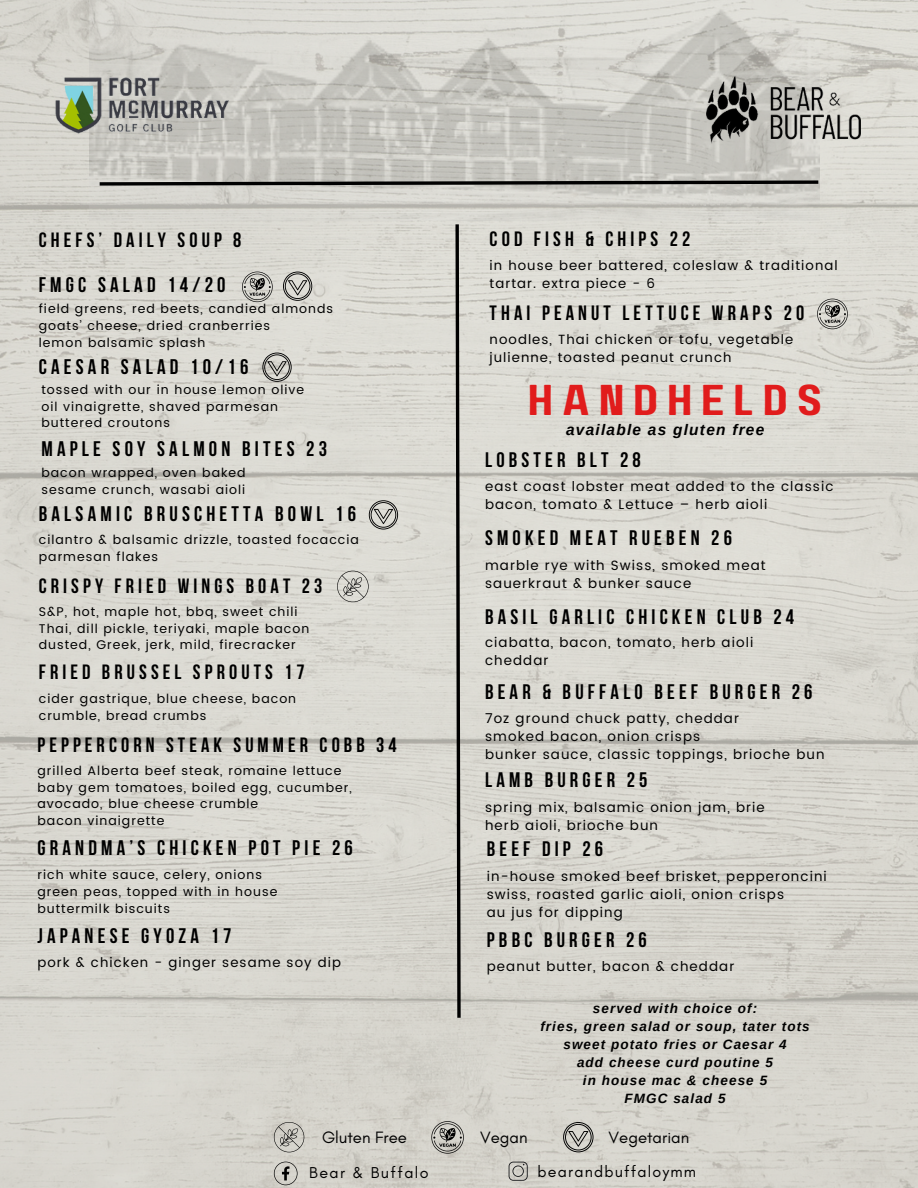
<style>
.page{position:relative;width:918px;height:1188px;background:#fff}
.page>*{position:absolute;margin:0;border:0;box-sizing:border-box;transform-origin:0 0}
.t1{font:43.05px "Paalalabas Display Wide BETA";letter-spacing:.2em;color:#e11c1c}
.t2{font:700 21px "Bebas Neue";letter-spacing:.2em;color:#000}
.t3{font:700 20.7px "Bebas Neue";letter-spacing:.2em;color:#000}
.t4{font:700 20.55px "Bebas Neue";letter-spacing:.2em;color:#000}
.t5{font:16.8px "Glacial Indifference";color:#000}
.t6{font:16.05px "Glacial Indifference";letter-spacing:.075em;color:#000}
.t7{font:italic 700 15.45px "Arimo";letter-spacing:.08em;color:#000}
.t8{font:13.5px/18px "Poppins";letter-spacing:.08em;color:#000}
.t9{font:italic 700 13.5px/18px "Arimo";letter-spacing:.08em;color:#000;text-align:center}
.t10{font:13.35px/17.7px "Poppins";letter-spacing:.08em;color:#000}
.t11{font:12.6px/16.8px "Poppins";letter-spacing:.08em;color:#000}
</style>
<div class="page">
<img style="left:0;top:0;width:918px;height:1188px">
<img style="left:90px;top:0;width:730px;height:221px">
<svg style="left:96px;top:179px;width:726px;height:8px;background:#757470"></svg>
<svg style="left:454px;top:221px;width:8px;height:800px;background:#7e7d79"></svg>
<svg style="left:817px;top:299px;width:31px;height:30px"></svg>
<img style="left:52px;top:76px;width:177px;height:59px">
<img style="left:707px;top:76px;width:154px;height:68px">
<svg style="left:274px;top:1162px;width:24px;height:23px"></svg>
<svg style="left:509px;top:1162px;width:19px;height:19px"></svg>
<svg style="left:274px;top:1122px;width:30px;height:30px"></svg>
<svg style="left:431px;top:1121px;width:33px;height:33px"></svg>
<svg style="left:563px;top:1122px;width:31px;height:30px"></svg>
<svg style="left:242px;top:272px;width:31px;height:30px"></svg>
<svg style="left:262px;top:353px;width:30px;height:29px"></svg>
<svg style="left:369px;top:500px;width:29px;height:30px"></svg>
<svg style="left:337px;top:571px;width:32px;height:31px"></svg>
<svg style="left:283px;top:272px;width:29px;height:29px"></svg>
<p class="t4" style="left:39px;top:232px;width:204px">CHEFS’ DAILY SOUP 8</p>
<p class="t2" style="left:39px;top:277px;width:188px">FMGC SALAD 14/20</p>
<h2 class="t11" style="left:39px;top:301px;width:296px">field greens, red beets, candied almonds goats’ cheese, dried cranberries</h2>
<p class="t11" style="left:39px;top:334px;width:168px">lemon balsamic splash</p>
<h2 class="t2" style="left:39px;top:358px;width:211px">CAESAR SALAD 10/16</h2>
<p class="t11" style="left:41px;top:381px;width:264px">tossed with our in house lemon olive oil vinaigrette, shaved parmesan buttered croutons</p>
<p class="t2" style="left:41px;top:440px;width:287px">MAPLE SOY SALMON BITES 23</p>
<h2 class="t11" style="left:41px;top:465px;width:206px">bacon wrapped, oven baked sesame crunch, wasabi aioli</h2>
<p class="t2" style="left:39px;top:506px;width:319px">BALSAMIC BRUSCHETTA BOWL 16</p>
<p class="t11" style="left:39px;top:532px;width:322px">cilantro &amp; balsamic drizzle, toasted focaccia parmesan flakes</p>
<h2 class="t4" style="left:39px;top:578px;width:285px">CRISPY FRIED WINGS BOAT 23</h2>
<p class="t11" style="left:39px;top:603px;width:272px">S&amp;P, hot, maple hot, bbq, sweet chili<br>Thai, dill pickle, teriyaki, maple bacon dusted, Greek, jerk, mild, firecracker</p>
<p class="t4" style="left:39px;top:664px;width:267px">FRIED BRUSSEL SPROUTS 17</p>
<p class="t11" style="left:39px;top:690px;width:259px">cider gastrique, blue cheese, bacon crumble, bread crumbs</p>
<p class="t4" style="left:37px;top:737px;width:361px">PEPPERCORN STEAK SUMMER COBB 34</p>
<p class="t11" style="left:37px;top:762px;width:316px">grilled Alberta beef steak, romaine lettuce baby gem tomatoes, boiled egg, cucumber, avocado, blue cheese crumble</p>
<h2 class="t11" style="left:37px;top:812px;width:128px">bacon vinaigrette</h2>
<p class="t2" style="left:37px;top:840px;width:317px">GRANDMA’S CHICKEN POT PIE 26</p>
<p class="t11" style="left:37px;top:867px;width:226px">rich white sauce, celery, onions</p>
<h2 class="t11" style="left:37px;top:883px;width:241px">green peas, topped with in house buttermilk biscuits</h2>
<p class="t2" style="left:37px;top:927px;width:196px">JAPANESE GYOZA 17</p>
<h2 class="t10" style="left:37px;top:954px;width:305px">pork &amp; chicken - ginger sesame soy dip</h2>
<p class="t3" style="left:490px;top:231px;width:202px">COD FISH &amp; CHIPS 22</p>
<h2 class="t10" style="left:490px;top:257px;width:350px">in house beer battered, coleslaw &amp; traditional tartar. extra piece - 6</h2>
<p class="t3" style="left:490px;top:305px;width:316px">THAI PEANUT LETTUCE WRAPS 20</p>
<p class="t10" style="left:490px;top:331px;width:305px">noodles, Thai chicken or tofu, vegetable julienne, toasted peanut crunch</p>
<h2 class="t1" style="left:528px;top:383px;width:296px">HANDHELDS</h2>
<h1 class="t7" style="left:566px;top:421px;width:200px">available as gluten free</h1>
<h3 class="t2" style="left:485px;top:451px;width:157px">LOBSTER BLT 28</h3>
<h2 class="t8" style="left:485px;top:478px;width:350px">east coast lobster meat added to the classic bacon, tomato &amp; Lettuce – herb aioli</h2>
<p class="t2" style="left:485px;top:529px;width:248px">SMOKED MEAT RUEBEN 26</p>
<p class="t8" style="left:485px;top:556px;width:282px">marble rye with Swiss, smoked meat sauerkraut &amp; bunker sauce</p>
<h2 class="t2" style="left:485px;top:608px;width:311px">BASIL GARLIC CHICKEN CLUB 24</h2>
<h2 class="t8" style="left:485px;top:633px;width:270px">ciabatta, bacon, tomato, herb aioli cheddar</h2>
<p class="t2" style="left:485px;top:683px;width:329px">BEAR &amp; BUFFALO BEEF BURGER 26</p>
<h2 class="t8" style="left:485px;top:709px;width:255px">7oz ground chuck patty, cheddar</h2>
<p class="t8" style="left:485px;top:727px;width:217px">smoked bacon, onion crisps</p>
<p class="t8" style="left:485px;top:745px;width:341px">bunker sauce, classic toppings, brioche bun</p>
<p class="t2" style="left:485px;top:772px;width:164px">LAMB BURGER 25</p>
<h2 class="t8" style="left:485px;top:798px;width:281px">spring mix, balsamic onion jam, brie</h2>
<p class="t8" style="left:485px;top:816px;width:175px">herb aioli, brioche bun</p>
<p class="t2" style="left:487px;top:841px;width:118px">BEEF DIP 26</p>
<h2 class="t8" style="left:487px;top:867px;width:342px">in-house smoked beef brisket, pepperoncini</h2>
<p class="t8" style="left:487px;top:885px;width:299px">swiss, roasted garlic aioli, onion crisps</p>
<p class="t8" style="left:487px;top:903px;width:137px">au jus for dipping</p>
<p class="t2" style="left:487px;top:931px;width:162px">PBBC BURGER 26</p>
<h2 class="t8" style="left:487px;top:958px;width:249px">peanut butter, bacon &amp; cheddar</h2>
<p class="t9" style="left:540px;top:999px;width:271px">served with choice of:<br>fries, green salad or soup, tater tots sweet potato fries or Caesar 4<br>add cheese curd poutine 5<br>in house mac &amp; cheese 5<br>FMGC salad 5</p>
<h2 class="t5" style="left:322px;top:1127px;width:86px">Gluten Free</h2>
<p class="t5" style="left:480px;top:1127px;width:49px">Vegan</p>
<h2 class="t5" style="left:609px;top:1127px;width:82px">Vegetarian</h2>
<h2 class="t6" style="left:309px;top:1163px;width:121px">Bear &amp; Buffalo</h2>
<p class="t6" style="left:538px;top:1161px;width:160px">bearandbuffaloymm</p>
</div>
